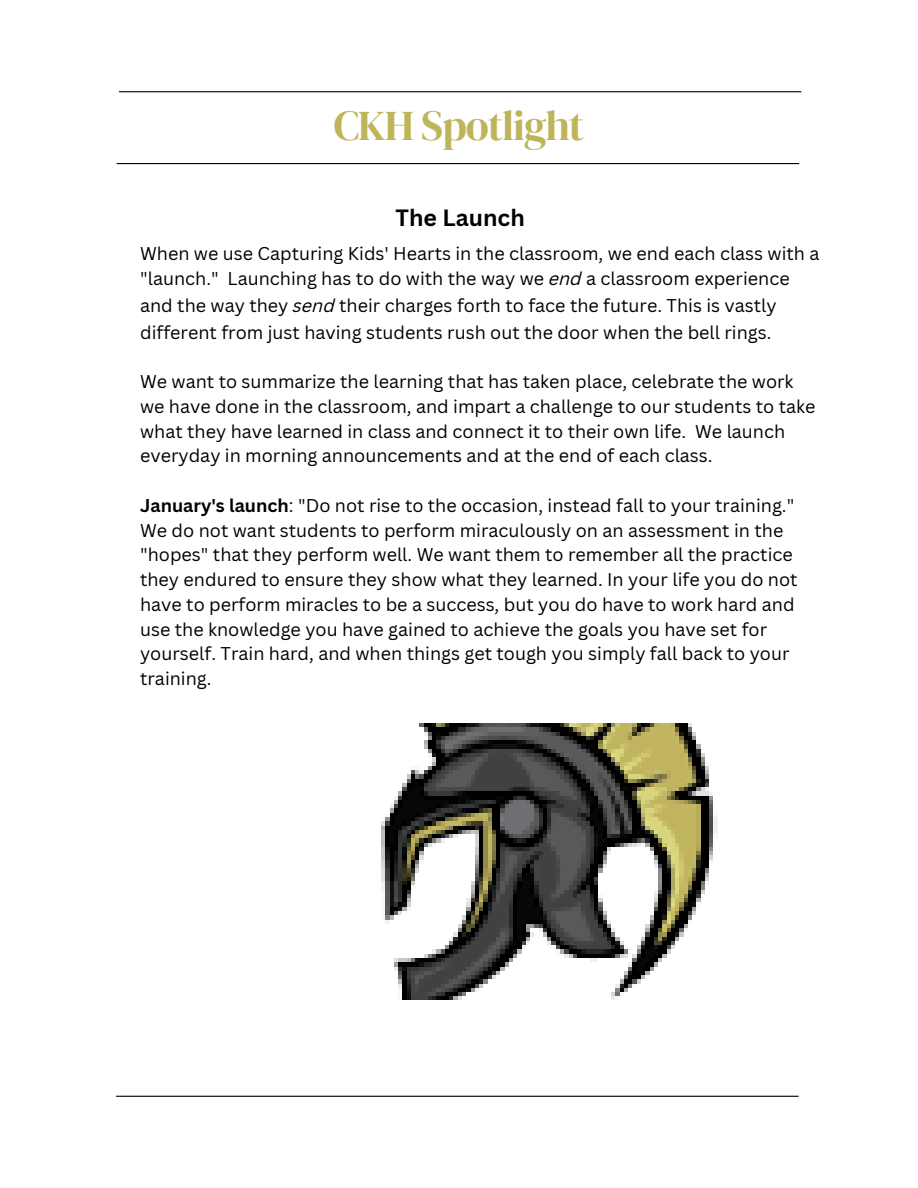
<style>
.page{position:relative;width:918px;height:1188px;background:#fff}
.page>*{position:absolute;margin:0;border:0;box-sizing:border-box;transform-origin:0 0}
.t1{font:42.3px "DM Serif Display";letter-spacing:-.025em;color:#beb459}
.t2{font:700 22.95px "Canva Sans";color:#000}
.t3{font:18px/24.8px "Canva Sans";color:#000}
.s1{font-style:italic}
.s2{font-weight:700}
</style>
<div class="page">
<hr style="left:119px;top:91px;width:682px;height:1px;background:#000">
<hr style="left:116px;top:1096px;width:682px;height:1px;background:#000">
<hr style="left:117px;top:163px;width:682px;height:1px;background:#000">
<img style="left:381px;top:724px;width:337px;height:275px">
<h1 class="t1" style="left:334px;top:96px;width:252px">CKH Spotlight</h1>
<p class="t2" style="left:396px;top:201px;width:131px">The Launch</p>
<p class="t3" style="left:140px;top:240px;width:681px">When we use Capturing Kids' Hearts in the classroom, we end each class with a "launch." Launching has to do with the way we <span class="s1">end</span> a classroom experience</p>
<p class="t3" style="left:140px;top:291px;width:638px;line-height:27px">and the way they <span class="s1">send</span> their charges forth to face the future. This is vastly different from just having students rush out the door when the bell rings.</p>
<p class="t3" style="left:140px;top:369px;width:677px">We want to summarize the learning that has taken place, celebrate the work we have done in the classroom, and impart a challenge to our students to take what they have learned in class and connect it to their own life. We launch everyday in morning announcements and at the end of each class.</p>
<p class="t3" style="left:140px;top:492px;width:659px"><span class="s2">January's launch</span>: "Do not rise to the occasion, instead fall to your training." We do not want students to perform miraculously on an assessment in the "hopes" that they perform well. We want them to remember all the practice they endured to ensure they show what they learned. In your life you do not have to perform miracles to be a success, but you do have to work hard and use the knowledge you have gained to achieve the goals you have set for yourself. Train hard, and when things get tough you simply fall back to your training.</p>
</div>
